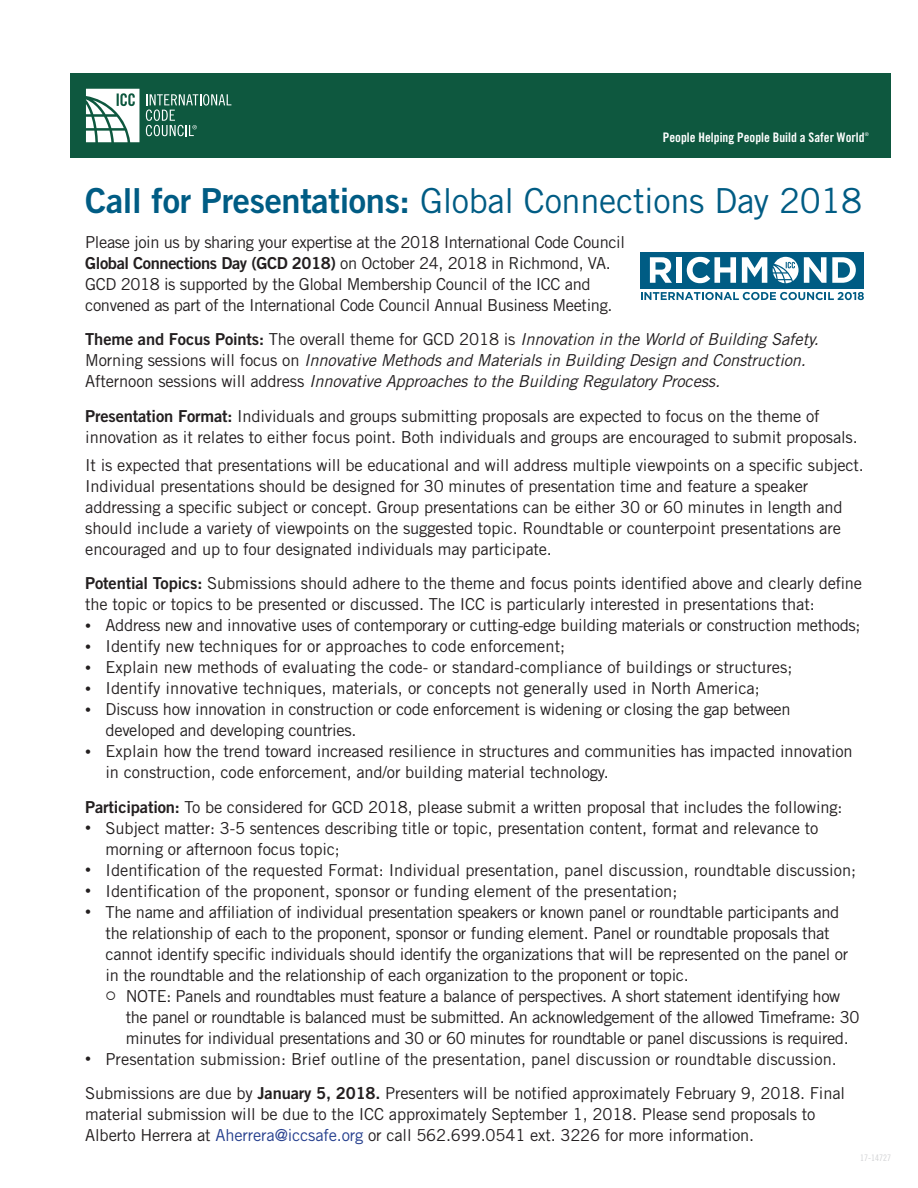
<style>
.page{position:relative;width:918px;height:1188px;background:#fff}
.page>*{position:absolute;margin:0;border:0;box-sizing:border-box;transform-origin:0 0}
.t1{font:34.5px "Trade Gothic LT Std";letter-spacing:-.01em;color:#005c84}
.t2{font:16.5px/21px "Trade Gothic LT Std";letter-spacing:-.01em;color:#231f20}
.t3{font:italic 16.5px/21px "Trade Gothic LT Std";letter-spacing:-.01em;color:#231f20}
.t4{font:13.2px "Trade Gothic LT Std Bd Cn 20";color:#fff}
.t5{font:9px "Trade Gothic LT Std Cn 18";color:#d1d2d4}
.t6{font:5.1px "Trade Gothic LT Std";color:#fff}
.s1{font-family:"Trade Gothic LT Std Bd 2"}
.s2{font-family:"Trade Gothic LT Std Bd 2";font-style:normal}
.s3{font-style:normal}
.s4{font-size:12px}
.s5{color:#253f8e}
</style>
<div class="page">
<div style="left:70px;top:73px;width:821px;height:85px;background:#0e583f"></div>
<svg style="left:86px;top:89px;width:53px;height:53px;background:#c5d7d1"></svg>
<svg style="left:146px;top:94px;width:85px;height:42px"></svg>
<div style="left:641px;top:252px;width:223px;height:36px;background:#005c84"></div>
<svg style="left:641px;top:292px;width:223px;height:8px"></svg>
<svg style="left:650px;top:257px;width:22px;height:26px"></svg>
<div style="left:676px;top:257px;width:6px;height:26px;background:#fff"></div>
<svg style="left:687px;top:257px;width:49px;height:26px"></svg>
<svg style="left:742px;top:257px;width:25px;height:26px"></svg>
<svg style="left:773px;top:257px;width:83px;height:26px"></svg>
<p class="t4" style="left:663px;top:130px;width:203px">People Helping People Build a Safer World</p>
<p class="t6" style="left:865px;top:131px;width:6px">®</p>
<h1 class="t1" style="left:85px;top:180px;width:779px"><span class="s1">Call for Presentations:</span> Global Connections Day 2018</h1>
<p class="t2" style="left:85px;top:231px;width:541px">Please join us by sharing your expertise at the 2018 International Code Council <span class="s1">Global Connections Day (GCD 2018)</span> on October 24, 2018 in Richmond, VA.<br>GCD 2018 is supported by the Global Membership Council of the ICC and convened as part of the International Code Council Annual Business Meeting.</p>
<p class="t3" style="left:85px;top:329px;width:735px"><span class="s2">Theme and Focus Points:</span> <span class="s3">The overall theme for GCD 2018 is</span> Innovation in the World of Building Safety.<br><span class="s3">Morning sessions will focus on</span> Innovative Methods and Materials in Building Design and Construction.<br><span class="s3">Afternoon sessions will address</span> Innovative Approaches to the Building Regulatory Process.</p>
<p class="t2" style="left:85px;top:405px;width:774px"><span class="s1">Presentation Format:</span> Individuals and groups submitting proposals are expected to focus on the theme of innovation as it relates to either focus point. Both individuals and groups are encouraged to submit proposals.</p>
<p class="t2" style="left:85px;top:454px;width:780px">It is expected that presentations will be educational and will address multiple viewpoints on a specific subject.<br>Individual presentations should be designed for 30 minutes of presentation time and feature a speaker addressing a specific subject or concept. Group presentations can be either 30 or 60 minutes in length and should include a variety of viewpoints on the suggested topic. Roundtable or counterpoint presentations are encouraged and up to four designated individuals may participate.</p>
<p class="t2" style="left:85px;top:573px;width:778px"><span class="s1">Potential Topics:</span> Submissions should adhere to the theme and focus points identified above and clearly define the topic or topics to be presented or discussed. The ICC is particularly interested in presentations that:</p>
<p class="t2" style="left:85px;top:614px;width:777px"><span class="s4">•</span> Address new and innovative uses of contemporary or cutting-edge building materials or construction methods;</p>
<p class="t2" style="left:85px;top:635px;width:481px"><span class="s4">•</span> Identify new techniques for or approaches to code enforcement;</p>
<p class="t2" style="left:85px;top:656px;width:709px"><span class="s4">•</span> Explain new methods of evaluating the code- or standard-compliance of buildings or structures;</p>
<p class="t2" style="left:85px;top:677px;width:676px"><span class="s4">•</span> Identify innovative techniques, materials, or concepts not generally used in North America;</p>
<p class="t2" style="left:106px;top:698px;width:687px;text-indent:-20px"><span class="s4">•</span> Discuss how innovation in construction or code enforcement is widening or closing the gap between developed and developing countries.</p>
<p class="t2" style="left:106px;top:740px;width:749px;text-indent:-20px"><span class="s4">•</span> Explain how the trend toward increased resilience in structures and communities has impacted innovation in construction, code enforcement, and/or building material technology.</p>
<p class="t2" style="left:85px;top:796px;width:759px"><span class="s1">Participation:</span> To be considered for GCD 2018, please submit a written proposal that includes the following:</p>
<p class="t2" style="left:106px;top:817px;width:714px;text-indent:-20px"><span class="s4">•</span> Subject matter: 3-5 sentences describing title or topic, presentation content, format and relevance to morning or afternoon focus topic;</p>
<p class="t2" style="left:85px;top:859px;width:772px"><span class="s4">•</span> Identification of the requested Format: Individual presentation, panel discussion, roundtable discussion;</p>
<p class="t2" style="left:85px;top:880px;width:594px"><span class="s4">•</span> Identification of the proponent, sponsor or funding element of the presentation;</p>
<p class="t2" style="left:106px;top:901px;width:744px;text-indent:-20px"><span class="s4">•</span> The name and affiliation of individual presentation speakers or known panel or roundtable participants and the relationship of each to the proponent, sponsor or funding element. Panel or roundtable proposals that cannot identify specific individuals should identify the organizations that will be represented on the panel or in the roundtable and the relationship of each organization to the proponent or topic.</p>
<p class="t2" style="left:126px;top:985px;width:735px">NOTE: Panels and roundtables must feature a balance of perspectives. A short statement identifying how the panel or roundtable is balanced must be submitted. An acknowledgement of the allowed Timeframe: 30 minutes for individual presentations and 30 or 60 minutes for roundtable or panel discussions is required.</p>
<p class="t2" style="left:85px;top:1041px;width:761px;line-height:34.5px"><span class="s4">•</span> Presentation submission: Brief outline of the presentation, panel discussion or roundtable discussion.<br>Submissions are due by <span class="s1">January 5, 2018.</span> Presenters will be notified approximately February 9, 2018. Final</p>
<p class="t2" style="left:85px;top:1103px;width:732px">material submission will be due to the ICC approximately September 1, 2018. Please send proposals to<br>Alberto Herrera at <span class="s5">Aherrera@iccsafe.org</span> or call 562.699.0541 ext. 3226 for more information.</p>
<p class="t5" style="left:860px;top:1152px;width:32px">17-14727</p>
</div>
